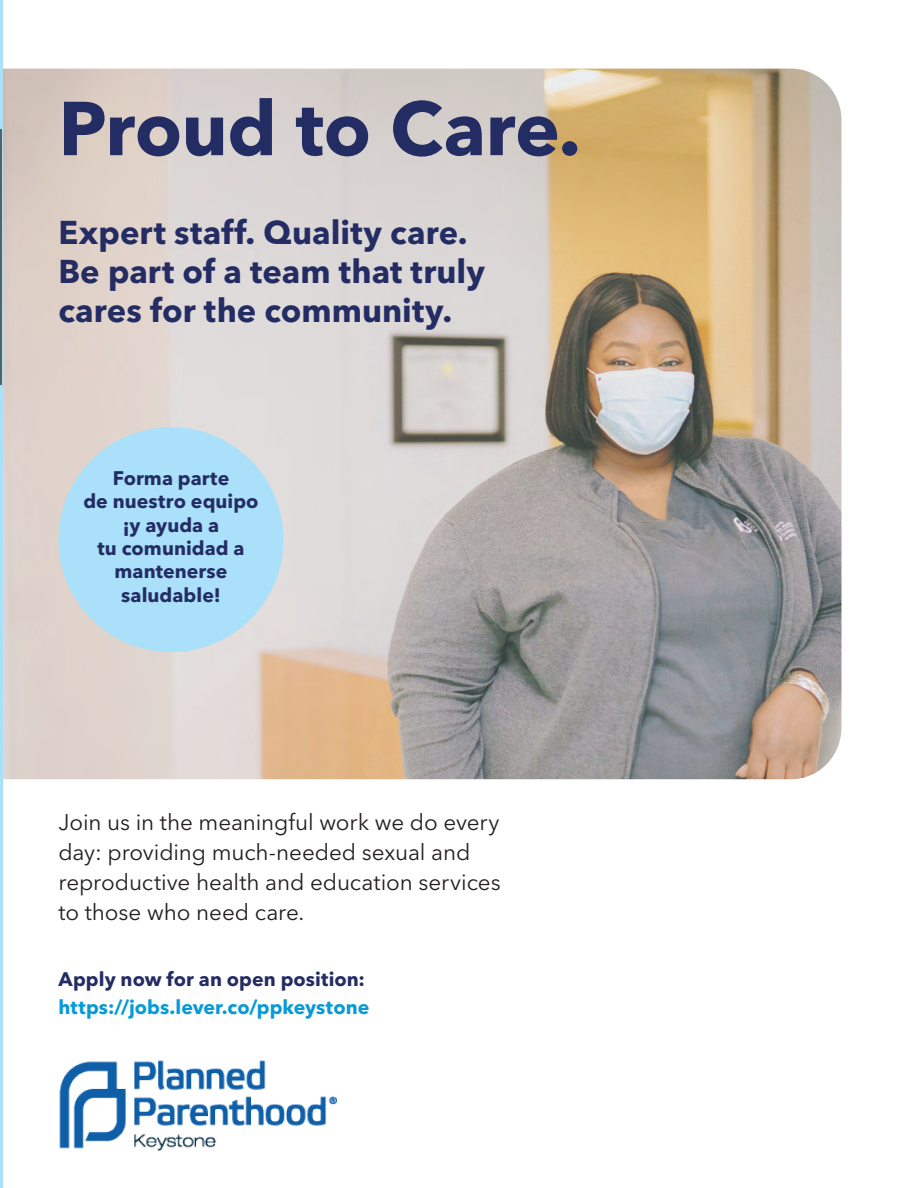
<style>
.page{position:relative;width:918px;height:1188px;background:#fff}
.page>*{position:absolute;margin:0;border:0;box-sizing:border-box;transform-origin:0 0}
.t1{font:700 75.45px "Avenir Next LT Pro";letter-spacing:-.005em;color:#242c64}
.t2{font:700 32.7px/39.3px "Avenir Next LT Pro";letter-spacing:.005em;color:#242c64}
.t3{font:22.5px/30px "Avenir Next LT Pro";letter-spacing:-.005em;color:#231f20}
.t4{font:700 19.5px/23.4px "Avenir Next LT Pro";letter-spacing:.005em;color:#242c64;text-align:center}
.t5{font:700 19.5px "Avenir Next LT Pro";color:#069ad9}
</style>
<div class="page">
<img style="left:2px;top:69px;width:840px;height:710px">
<div style="left:58px;top:427px;width:226px;height:225px;background:#aae0f9;border-radius:50%"></div>
<hr style="left:0;top:0;width:2px;height:1188px;background:#abe0f9">
<hr style="left:0;top:129px;width:2px;height:256px;background:#5c5e62">
<img style="left:60px;top:1061px;width:276px;height:90px">
<p class="t1" style="left:58px;top:83px;width:524px">Proud to Care.</p>
<p class="t2" style="left:58px;top:213px;width:428px">Expert staff. Quality care.<br>Be part of a team that truly cares for the community.</p>
<p class="t4" style="left:83px;top:466px;width:177px">Forma parte<br>de nuestro equipo ¡y ayuda a<br>tu comunidad a mantenerse saludable!</p>
<p class="t3" style="left:58px;top:807px;width:444px">Join us in the meaningful work we do every day: providing much-needed sexual and reproductive health and education services to those who need care.</p>
<p class="t4" style="left:58px;top:967px;width:308px">Apply now for an open position:</p>
<p class="t5" style="left:58px;top:996px;width:312px">https://jobs.lever.co/ppkeystone</p>
</div>
